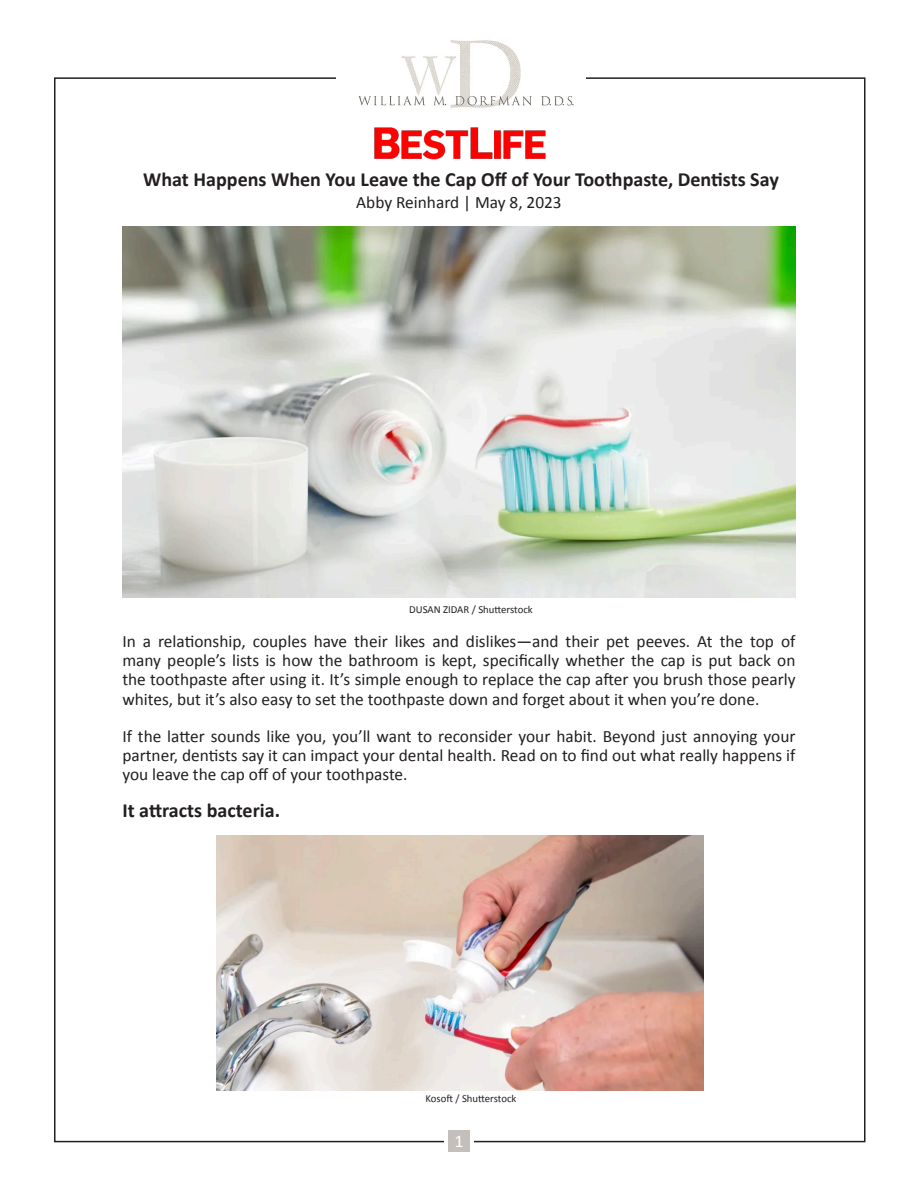
<style>
.page{position:relative;width:918px;height:1188px;background:#fff}
.page>*{position:absolute;margin:0;border:0;box-sizing:border-box;transform-origin:0 0}
.t1{font:700 20.1px "Calibri";color:#231f20}
.t2{font:18px "Calibri";color:#fff}
.t3{font:17.4px/19.2px "Calibri";color:#231f20;text-align:justify}
.t4{font:10.8px "Calibri";color:#231f20}
</style>
<div class="page">
<div style="left:448px;top:1131px;width:22px;height:21px;background:#c4bfba"></div>
<img style="left:358px;top:40px;width:216px;height:68px">
<img style="left:122px;top:226px;width:674px;height:372px">
<img style="left:374px;top:127px;width:172px;height:33px">
<img style="left:216px;top:835px;width:487px;height:256px">
<p class="t1" style="left:143px;top:166px;width:637px">What Happens When You Leave the Cap Off of Your Toothpaste, Dentists Say</p>
<p class="t3" style="left:356px;top:191px;width:207px">Abby Reinhard | May 8, 2023</p>
<p class="t4" style="left:409px;top:602px;width:125px">DUSAN ZIDAR / Shutterstock</p>
<p class="t3" style="left:122px;top:631px;width:675px">In a relationship, couples have their likes and dislikes—and their pet peeves. At the top of many people’s lists is how the bathroom is kept, specifically whether the cap is put back on the toothpaste after using it. It’s simple enough to replace the cap after you brush those pearly whites, but it’s also easy to set the toothpaste down and forget about it when you’re done.</p>
<p class="t3" style="left:122px;top:726px;width:675px">If the latter sounds like you, you’ll want to reconsider your habit. Beyond just annoying your partner, dentists say it can impact your dental health. Read on to find out what really happens if you leave the cap off of your toothpaste.</p>
<p class="t1" style="left:122px;top:798px;width:159px">It attracts bacteria.</p>
<p class="t4" style="left:426px;top:1092px;width:92px">Kosoft / Shutterstock</p>
<p class="t2" style="left:454px;top:1130px;width:11px">1</p>
</div>
